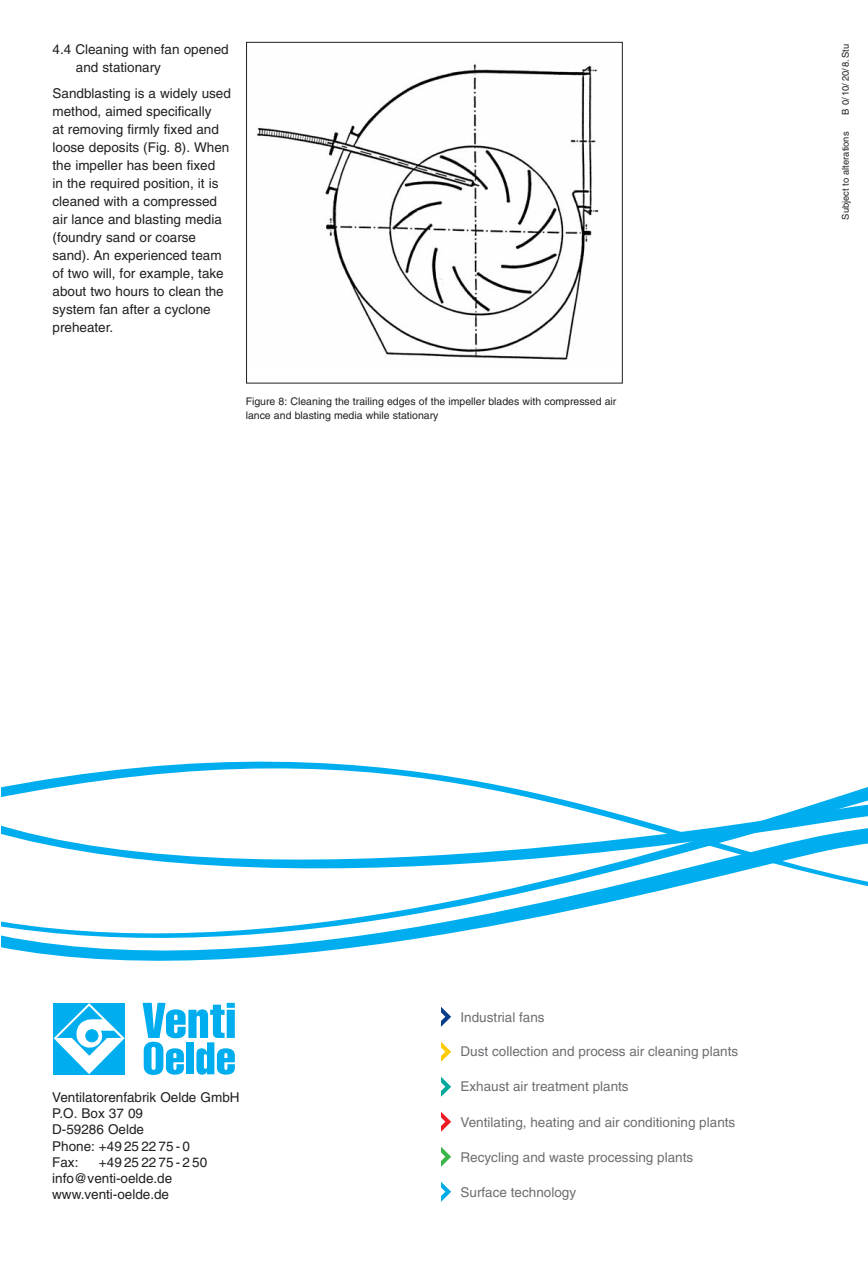
<style>
.page{position:relative;width:868px;height:1263px;background:#fff}
.page>*{position:absolute;margin:0;border:0;box-sizing:border-box;transform-origin:0 0}
.t1{font:13.5px/18px "Helvetica";color:#231f20}
.t2{font:13.5px "Helvetica";color:#6d6e71}
.t3{font:10.5px/13.5px "Helvetica";color:#231f20}
.t4{font:9.3px "Helvetica";color:#231f20}
</style>
<div class="page">
<img style="left:256px;top:64px;width:343px;height:296px">
<div style="left:246px;top:42px;width:376px;height:341px;border:1px solid #231f20"></div>
<svg style="left:1px;top:939px;width:413px;height:22px"></svg>
<svg style="left:1px;top:761px;width:866px;height:178px"></svg>
<svg style="left:441px;top:1077px;width:10px;height:20px"></svg>
<svg style="left:441px;top:1042px;width:10px;height:20px"></svg>
<svg style="left:441px;top:1112px;width:10px;height:20px"></svg>
<svg style="left:441px;top:1007px;width:10px;height:20px"></svg>
<svg style="left:441px;top:1182px;width:10px;height:20px"></svg>
<svg style="left:441px;top:1147px;width:10px;height:20px"></svg>
<svg style="left:54px;top:1003px;width:71px;height:71px"></svg>
<div style="left:86px;top:1030px;width:12px;height:12px;background:#00aeef;border:1px solid #00aeef;border-radius:50%"></div>
<svg style="left:142px;top:1003px;width:93px;height:72px"></svg>
<p class="t1" style="left:76px;top:41px;width:154px;text-indent:-23px">4.4 Cleaning with fan opened and stationary</p>
<p class="t1" style="left:53px;top:86px;width:180px">Sandblasting is a widely used method, aimed specifically<br>at removing firmly fixed and loose deposits (Fig. 8). When the impeller has been fixed<br>in the required position, it is cleaned with a compressed air lance and blasting media (foundry sand or coarse sand). An experienced team of two will, for example, take about two hours to clean the system fan after a cyclone preheater.</p>
<p class="t3" style="left:246px;top:396px;width:372px">Figure 8: Cleaning the trailing edges of the impeller blades with compressed air lance and blasting media while stationary</p>
<p class="t4" style="left:841px;top:115px;width:72px;rotate:-90deg">B 0/ 10/ 20/ 8.Stu</p>
<p class="t4" style="left:841px;top:220px;width:89px;rotate:-90deg">Subject to alterations</p>
<p class="t1" style="left:52px;top:1090px;width:189px;line-height:16.2px">Ventilatorenfabrik Oelde GmbH<br>P.O. Box 37 09<br>D-59286 Oelde<br>Phone: +49 25 22 75 - 0<br>Fax:</p>
<p class="t1" style="left:52px;top:1155px;width:157px;line-height:16.2px;text-indent:47px">+49252275-250 info@venti-oelde.de www.venti-oelde.de</p>
<p class="t2" style="left:460px;top:1012px;width:86px">Industrial fans</p>
<p class="t2" style="left:460px;top:1047px;width:279px">Dust collection and process air cleaning plants</p>
<p class="t2" style="left:460px;top:1082px;width:170px">Exhaust air treatment plants</p>
<p class="t2" style="left:460px;top:1117px;width:276px">Ventilating, heating and air conditioning plants</p>
<p class="t2" style="left:460px;top:1152px;width:234px">Recycling and waste processing plants</p>
<p class="t2" style="left:460px;top:1187px;width:117px">Surface technology</p>
</div>
